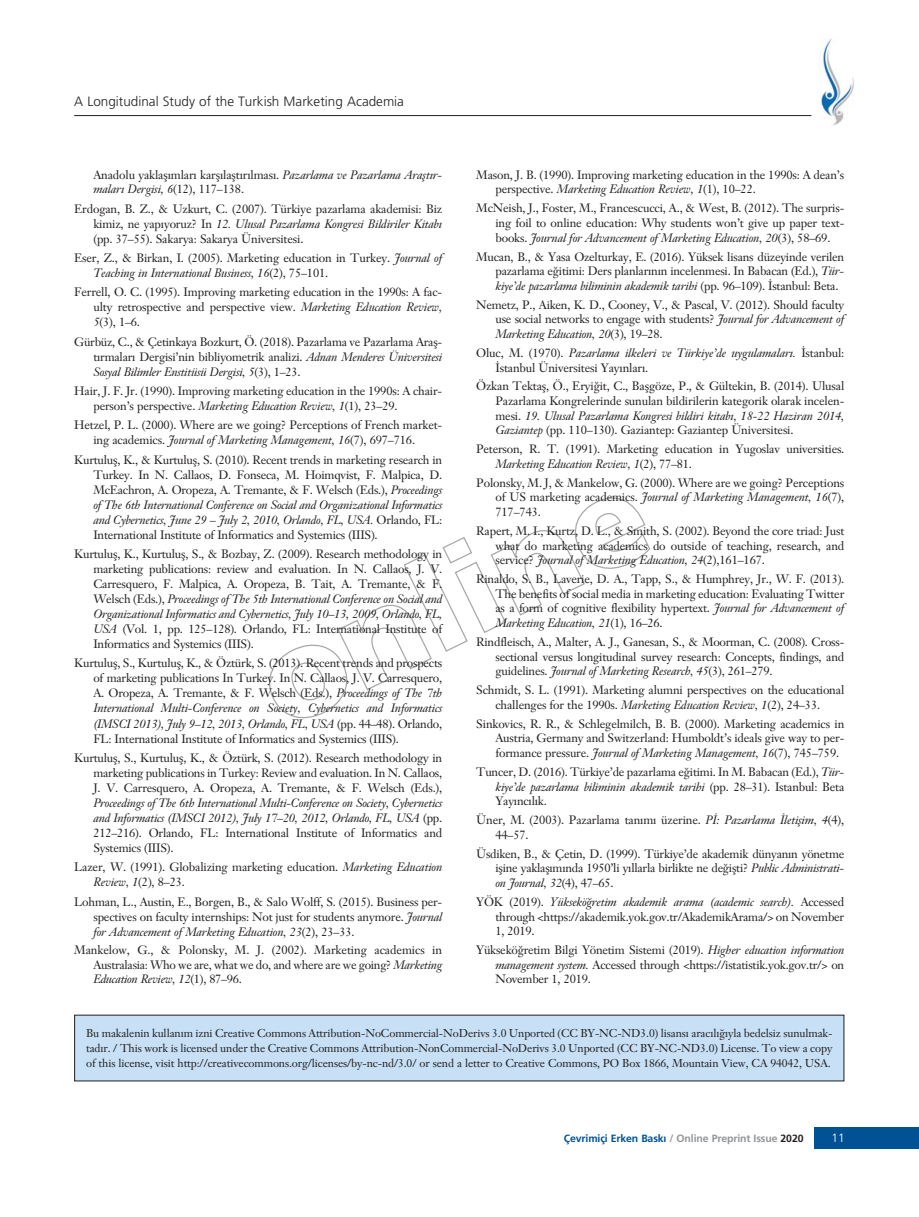
<style>
.page{position:relative;width:919px;height:1217px;background:#fff}
.page>*{position:absolute;margin:0;border:0;box-sizing:border-box;transform-origin:0 0}
.t1{font:300 13.5px "Frutiger";color:#231f20}
.t2{font:12px/14.7px "Janson Text";letter-spacing:-.015em;color:#231f20;text-align:justify}
.t3{font:italic 12px/15px "Janson Text";letter-spacing:-.02em;color:#231f20;text-align:justify}
.t4{font:300 12px "Frutiger";color:#fff}
.t5{font:11.25px/14.5px "Janson Text";letter-spacing:-.01em;color:#231f20;text-align:justify}
.t6{font:700 10.5px "Frutiger";letter-spacing:-.01em;color:#939598}
.s1{font-style:italic}
.s2{font-style:normal}
.s3{color:#005295}
.s4{color:#231f20}
</style>
<div class="page">
<svg style="left:269px;top:497px;width:382px;height:222px"></svg>
<div style="left:814px;top:1127px;width:104px;height:21px;background:#005295"></div>
<hr style="left:74px;top:115px;width:737px;height:1px;background:#231f20">
<img style="left:819px;top:38px;width:35px;height:88px">
<svg style="left:819px;top:73px;width:6px;height:6px"></svg>
<div style="left:811px;top:107px;width:11px;height:9px;background:#fff"></div>
<div style="left:75px;top:1014px;width:768px;height:66px;background:#c7e0f5"></div>
<p class="t1" style="left:74px;top:96px;width:331px">A Longitudinal Study of the Turkish Marketing Academia</p>
<p class="t2" style="left:93px;top:168px;width:350px">Anadolu yaklafl›mlar› karfl›laflt›r›lmas›. <span class="s1">Pazarlama ve Pazarlama Araflt›r&shy;malar› Dergisi, 6</span>(12), 117–138.</p>
<p class="t2" style="left:93px;top:202px;width:350px;text-indent:-19px">Erdogan, B. Z., &amp; Uzkurt, C. (2007). Türkiye pazarlama akademisi: Biz kimiz, ne yap›yoruz? In <span class="s1">12. Ulusal Pazarlama Kongresi Bildiriler Kitab› </span>(pp. 37–55). Sakarya: Sakarya Üniversitesi.</p>
<p class="t2" style="left:93px;top:251px;width:350px;text-indent:-19px">Eser, Z., &amp; Birkan, I. (2005). Marketing education in Turkey. <span class="s1">Journal of<br>Teaching in International Business, 16</span>(2), 75–101.</p>
<p class="t2" style="left:93px;top:286px;width:350px;text-indent:-19px">Ferrell, O. C. (1995). Improving marketing education in the 1990s: A fac&shy;ulty retrospective and perspective view. <span class="s1">Marketing Education Review, 5</span>(3), 1–6.</p>
<p class="t2" style="left:93px;top:335px;width:350px;text-indent:-19px">Gürbüz, C., &amp; Çetinkaya Bozkurt, Ö. (2018). Pazarlama ve Pazarlama Arafl&shy;t›rmalar› Dergisi’nin bibliyometrik analizi. <span class="s1">Adnan Menderes Üniversitesi Sosyal Bilimler Enstitüsü Dergisi, 5</span>(3), 1–23.</p>
<p class="t2" style="left:93px;top:384px;width:350px;text-indent:-19px">Hair, J. F. Jr. (1990). Improving marketing education in the 1990s: A chair&shy;person’s perspective. <span class="s1">Marketing Education Review, 1</span>(1), 23–29.</p>
<p class="t2" style="left:93px;top:419px;width:350px;text-indent:-19px">Hetzel, P. L. (2000). Where are we going? Perceptions of French market&shy;ing academics. <span class="s1">Journal of Marketing Management, 16</span>(7), 697–716.</p>
<p class="t2" style="left:93px;top:453px;width:350px;text-indent:-19px">Kurtulufl, K., &amp; Kurtulufl, S. (2010). Recent trends in marketing research in Turkey. In N. Callaos, D. Fonseca, M. Hoimqvist, F. Malpica, D.<br>McEachron, A. Oropeza, A. Tremante, &amp; F. Welsch (Eds.), <span class="s1">Proceedings of The 6th International Conference on Social and Organizational Informatics and Cybernetics, June 29 – July 2, 2010, Orlando, FL, USA.</span> Orlando, FL:<br>International Institute of Informatics and Systemics (IIIS).</p>
<p class="t2" style="left:93px;top:547px;width:350px;text-indent:-19px">Kurtulufl, K., Kurtulufl, S., &amp; Bozbay, Z. (2009). Research methodology in marketing publications: review and evaluation. In N. Callaos, J. V.<br>Carresquero, F. Malpica, A. Oropeza, B. Tait, A. Tremante, &amp; F.<br>Welsch (Eds.), <span class="s1">Proceedings of The 5th International Conference on Social and Organizational Informatics and Cybernetics, July 10–13, 2009, Orlando, FL, USA</span> (Vol. 1, pp. 125–128). Orlando, FL: International Institute of Informatics and Systemics (IIIS).</p>
<p class="t2" style="left:93px;top:657px;width:350px;text-indent:-19px">Kurtulufl, S., Kurtulufl, K., &amp; Öztürk, S. (2013). Recent trends and prospects of marketing publications In Turkey. In N. Callaos, J. V. Carresquero, A. Oropeza, A. Tremante, &amp; F. Welsch (Eds.), <span class="s1">Proceedings of The 7th International Multi-Conference on Society, Cybernetics and Informatics (IMSCI 2013), July 9–12, 2013, Orlando, FL, USA</span> (pp. 44–48). Orlando, FL: International Institute of Informatics and Systemics (IIIS).</p>
<p class="t2" style="left:93px;top:751px;width:350px;text-indent:-19px">Kurtulufl, S., Kurtulufl, K., &amp; Öztürk, S. (2012). Research methodology in marketing publications in Turkey: Review and evaluation. In N. Callaos, J. V. Carresquero, A. Oropeza, A. Tremante, &amp; F. Welsch (Eds.),</p>
<p class="t3" style="left:93px;top:796px;width:350px">Proceedings of The 6th International Multi-Conference on Society, Cybernetics and Informatics (IMSCI 2012), July 17–20, 2012, Orlando, FL, USA <span class="s2">(pp.<br>212–216). Orlando, FL: International Institute of Informatics and Systemics (IIIS).</span></p>
<p class="t2" style="left:93px;top:860px;width:350px;text-indent:-19px">Lazer, W. (1991). Globalizing marketing education. <span class="s1">Marketing Education<br>Review, 1</span>(2), 8–23.</p>
<p class="t2" style="left:93px;top:894px;width:350px;text-indent:-19px">Lohman, L., Austin, E., Borgen, B., &amp; Salo Wolff, S. (2015). Business per&shy;spectives on faculty internships: Not just for students anymore. <span class="s1">Journal for Advancement of Marketing Education, 23</span>(2), 23–33.</p>
<p class="t2" style="left:93px;top:943px;width:350px;text-indent:-19px">Mankelow, G., &amp; Polonsky, M. J. (2002). Marketing academics in Australasia: Who we are, what we do, and where are we going? <span class="s1">Marketing Education Review, 12</span>(1), 87–96.</p>
<p class="t2" style="left:495px;top:168px;width:350px;text-indent:-19px">Mason, J. B. (1990). Improving marketing education in the 1990s: A dean’s perspective. <span class="s1">Marketing Education Review, 1</span>(1), 10–22.</p>
<p class="t2" style="left:495px;top:202px;width:350px;text-indent:-19px">McNeish, J., Foster, M., Francescucci, A., &amp; West, B. (2012). The surpris&shy;ing foil to online education: Why students won’t give up paper text&shy;books. <span class="s1">Journal for Advancement of Marketing Education, 20</span>(3), 58–69.</p>
<p class="t2" style="left:495px;top:250px;width:350px;text-indent:-19px">Mucan, B., &amp; Yasa Ozelturkay, E. (2016). Yüksek lisans düzeyinde verilen pazarlama e¤itimi: Ders planlar›n›n incelenmesi. In Babacan (Ed.), <span class="s1">Tür&shy;kiye’de pazarlama biliminin akademik tarihi</span> (pp. 96–109). ‹stanbul: Beta.</p>
<p class="t2" style="left:495px;top:298px;width:350px;text-indent:-19px">Nemetz, P., Aiken, K. D., Cooney, V., &amp; Pascal, V. (2012). Should faculty use social networks to engage with students? <span class="s1">Journal for Advancement of Marketing Education, 20</span>(3), 19–28.</p>
<p class="t2" style="left:495px;top:346px;width:350px;text-indent:-19px">Oluc, M. (1970). <span class="s1">Pazarlama ilkeleri ve Türkiye’de uygulamalar›.</span> ‹stanbul: ‹stanbul Üniversitesi Yay›nlar›.</p>
<p class="t2" style="left:495px;top:380px;width:350px;text-indent:-19px">Özkan Tektafl, Ö., Eryi¤it, C., Baflgöze, P., &amp; Gültekin, B. (2014). Ulusal Pazarlama Kongrelerinde sunulan bildirilerin kategorik olarak incelen&shy;mesi. <span class="s1">19. Ulusal Pazarlama Kongresi bildiri kitab›, 18-22 Haziran 2014, Gaziantep</span> (pp. 110–130). Gaziantep: Gaziantep Üniversitesi.</p>
<p class="t2" style="left:495px;top:443px;width:350px;text-indent:-19px">Peterson, R. T. (1991). Marketing education in Yugoslav universities.<br><span class="s1">Marketing Education Review, 1</span>(2), 77–81.</p>
<p class="t2" style="left:495px;top:476px;width:350px;text-indent:-19px">Polonsky, M. J, &amp; Mankelow, G. (2000). Where are we going? Perceptions of US marketing academics. <span class="s1">Journal of Marketing Management, 16</span>(7), 717–743.</p>
<p class="t2" style="left:495px;top:524px;width:350px;text-indent:-19px">Rapert, M. I., Kurtz, D. L., &amp; Smith, S. (2002). Beyond the core triad: Just what do marketing academics do outside of teaching, research, and service? <span class="s1">Journal of Marketing Education, 24</span>(2),161–167.</p>
<p class="t2" style="left:495px;top:572px;width:350px;text-indent:-19px">Rinaldo, S. B., Laverie, D. A., Tapp, S., &amp; Humphrey, Jr., W. F. (2013).<br>The benefits of social media in marketing education: Evaluating Twitter as a form of cognitive flexibility hypertext. <span class="s1">Journal for Advancement of Marketing Education, 21</span>(1), 16–26.</p>
<p class="t2" style="left:495px;top:635px;width:350px;text-indent:-19px">Rindfleisch, A., Malter, A. J., Ganesan, S., &amp; Moorman, C. (2008). Cross&shy;sectional versus longitudinal survey research: Concepts, findings, and guidelines. <span class="s1">Journal of Marketing Research, 45</span>(3), 261–279.</p>
<p class="t2" style="left:476px;top:683px;width:369px;text-align:center">Schmidt, S. L. (1991). Marketing alumni perspectives on the educational challenges for the 1990s. <span class="s1">Marketing Education Review, 1</span>(2), 24–33.</p>
<p class="t2" style="left:495px;top:717px;width:350px;text-indent:-19px">Sinkovics, R. R., &amp; Schlegelmilch, B. B. (2000). Marketing academics in Austria, Germany and Switzerland: Humboldt’s ideals give way to per&shy;formance pressure. <span class="s1">Journal of Marketing Management, 16</span>(7), 745–759.</p>
<p class="t2" style="left:495px;top:765px;width:350px;text-indent:-19px">Tuncer, D. (2016). Türkiye’de pazarlama e¤itimi. In M. Babacan (Ed.), <span class="s1">Tür&shy;kiye’de pazarlama biliminin akademik tarihi</span> (pp. 28–31). Istanbul: Beta Yay›nc›l›k.</p>
<p class="t2" style="left:495px;top:813px;width:350px;text-indent:-19px">Üner, M. (2003). Pazarlama tan›m› üzerine. <span class="s1">P‹: Pazarlama ‹letiflim, 4</span>(4),<br>44–57.</p>
<p class="t2" style="left:495px;top:847px;width:350px;text-indent:-19px">Üsdiken, B., &amp; Çetin, D. (1999). Türkiye’de akademik dünyan›n yönetme ifline yaklafl›m›nda 1950’li y›llarla birlikte ne de¤iflti? <span class="s1">Public Administrati&shy;on Journal, 32</span>(4), 47–65.</p>
<p class="t2" style="left:495px;top:895px;width:350px;text-indent:-19px">YÖK (2019). <span class="s1">Yüksekö¤retim akademik arama (academic search).</span> Accessed through &lt;https://akademik.yok.gov.tr/AkademikArama/&gt; on November 1, 2019.</p>
<p class="t2" style="left:495px;top:943px;width:350px;text-indent:-19px">Yüksekö¤retim Bilgi Yönetim Sistemi (2019). <span class="s1">Higher education information management system.</span> Accessed through &lt;https://istatistik.yok.gov.tr/&gt; on November 1, 2019.</p>
<p class="t5" style="left:86px;top:1027px;width:747px">Bu makalenin kullan›m izni Creative Commons Attribution-NoCommercial-NoDerivs 3.0 Unported (CC BY-NC-ND3.0) lisans› arac›l›¤›yla bedelsiz sunulmak&shy;tad›r. / This work is licensed under the Creative Commons Attribution-NonCommercial-NoDerivs 3.0 Unported (CC BY-NC-ND3.0) License. To view a copy of this license, visit http://creativecommons.org/licenses/by-nc-nd/3.0/ or send a letter to Creative Commons, PO Box 1866, Mountain View, CA 94042, USA.</p>
<p class="t6" style="left:563px;top:1133px;width:241px"><span class="s3">Çevrimiçi Erken Bask›</span> / Online Preprint Issue <span class="s4">2020</span></p>
<p class="t4" style="left:831px;top:1132px;width:15px">11</p>
</div>
